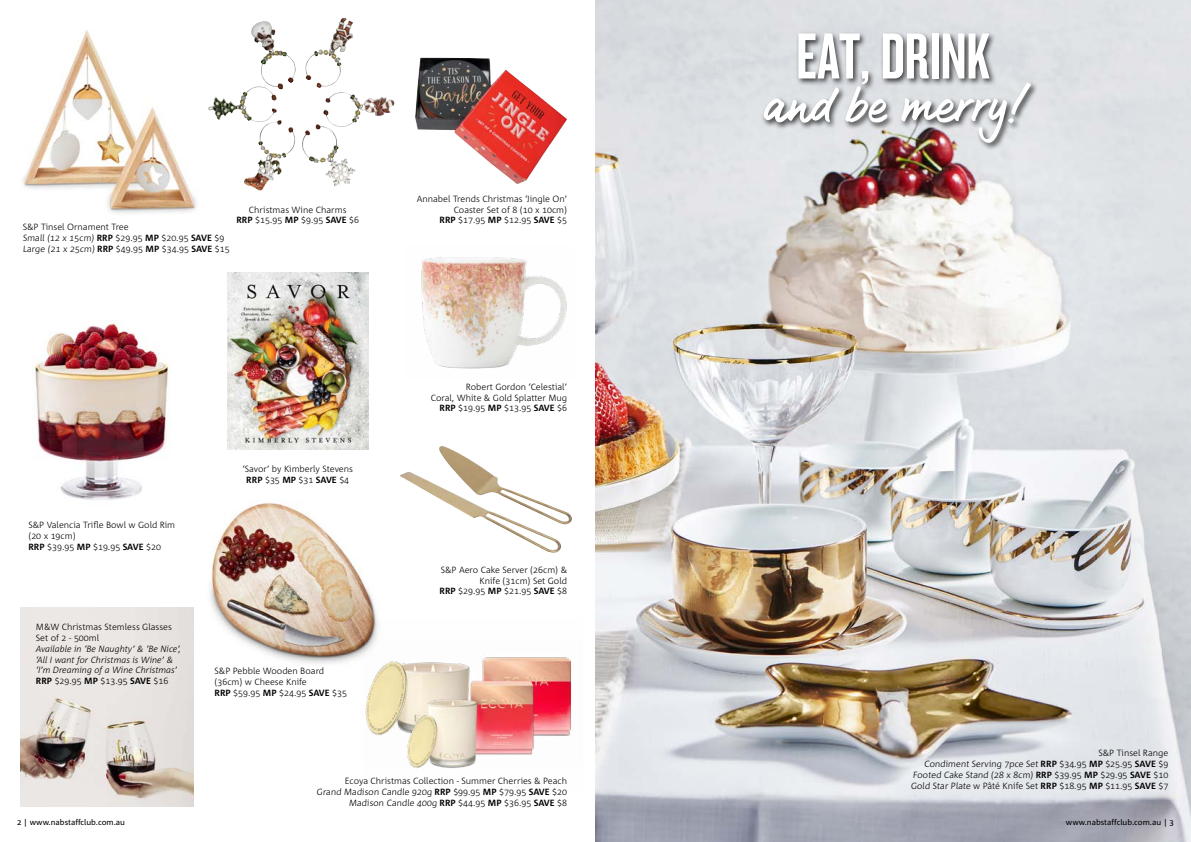
<style>
.page{position:relative;width:1191px;height:842px;background:#fff}
.page>*{position:absolute;margin:0;border:0;box-sizing:border-box;transform-origin:0 0}
.t1{font:60px "NAB Script";letter-spacing:-.005em;color:#fff}
.t2{font:60px "NAB Impact";color:#fff}
.t3{font:300 9px/10.8px "Corpid C1";color:#000;text-align:right}
.t4{font:italic 300 9px/10.8px "Corpid C1";color:#000}
.t5{font:8px "Corpid";color:#000}
.s1{font-weight:700}
.s2{font-weight:700;font-style:normal}
.s3{font-style:normal}
</style>
<div class="page">
<img style="left:400px;top:446px;width:172px;height:107px">
<img style="left:595px;top:0;width:596px;height:842px">
<img style="left:210px;top:502px;width:167px;height:162px">
<img style="left:21px;top:607px;width:173px;height:199px">
<img style="left:34px;top:322px;width:135px;height:178px">
<img style="left:23px;top:30px;width:174px;height:184px">
<img style="left:415px;top:58px;width:152px;height:126px">
<img style="left:421px;top:257px;width:146px;height:112px">
<img style="left:227px;top:273px;width:141px;height:176px">
<img style="left:360px;top:619px;width:18px;height:45px">
<img style="left:363px;top:638px;width:209px;height:130px">
<img style="left:305px;top:19px;width:49px;height:69px">
<div style="left:761px;top:31px;width:278px;height:120px;background:#000;opacity:.75"></div>
<svg style="left:1170px;top:820px;width:3px;height:6px"></svg>
<p class="t3" style="left:236px;top:204px;width:124px;text-align:center">Christmas Wine Charms<br><span class="s1">RRP</span> $15.95 <span class="s1">MP</span> $9.95 <span class="s1">SAVE</span> $6</p>
<p class="t3" style="left:23px;top:222px;width:209px;text-align:left">S&amp;P Tinsel Ornament Tree<br>Small (12 x 15cm) <span class="s1">RRP</span> $29.95 <span class="s1">MP</span> $20.95 <span class="s1">SAVE</span> $9<br>Large (21 x 25cm) <span class="s1">RRP</span> $49.95 <span class="s1">MP</span> $34.95 <span class="s1">SAVE</span> $15</p>
<p class="t3" style="left:28px;top:519px;width:148px;text-align:left">S&amp;P Valencia Trifle Bowl w Gold Rim (20 x 19cm)<br><span class="s1">RRP</span> $39.95 <span class="s1">MP</span> $19.95 <span class="s1">SAVE</span> $20</p>
<p class="t3" style="left:36px;top:621px;width:138px;text-align:left">M&amp;W Christmas Stemless Glasses<br>Set of 2 - 500ml</p>
<p class="t4" style="left:36px;top:643px;width:146px">Available in ‘Be Naughty’ &amp; ‘Be Nice’, ‘All I want for Christmas is Wine’ &amp; ‘I’m Dreaming of a Wine Christmas’ <span class="s2">RRP</span> <span class="s3">$29.95</span> <span class="s2">MP</span> <span class="s3">$13.95</span> <span class="s2">SAVE</span> <span class="s3">$16</span></p>
<p class="t3" style="left:242px;top:463px;width:112px;text-align:center">‘Savor’ by Kimberly Stevens<br><span class="s1">RRP</span> $35 <span class="s1">MP</span> $31 <span class="s1">SAVE</span> $4</p>
<p class="t3" style="left:214px;top:665px;width:134px;text-align:left">S&amp;P Pebble Wooden Board (36cm) w Cheese Knife<br><span class="s1">RRP</span> $59.95 <span class="s1">MP</span> $24.95 <span class="s1">SAVE</span> $35</p>
<p class="t3" style="left:417px;top:193px;width:152px">Annabel Trends Christmas ‘Jingle On’<br>Coaster Set of 8 (10 x 10cm)<br><span class="s1">RRP</span> $17.95 <span class="s1">MP</span> $12.95 <span class="s1">SAVE</span> $5</p>
<p class="t3" style="left:431px;top:381px;width:138px">Robert Gordon ‘Celestial’<br>Coral, White &amp; Gold Splatter Mug<br><span class="s1">RRP</span> $19.95 <span class="s1">MP</span> $13.95 <span class="s1">SAVE</span> $6</p>
<p class="t3" style="left:439px;top:564px;width:129px">S&amp;P Aero Cake Server (26cm) &amp;<br>Knife (31cm) Set Gold<br><span class="s1">RRP</span> $29.95 <span class="s1">MP</span> $21.95 <span class="s1">SAVE</span> $8</p>
<p class="t3" style="left:317px;top:775px;width:252px">Ecoya Christmas Collection - Summer Cherries &amp; Peach<br>Grand Madison Candle 920g <span class="s1">RRP</span> $99.95 <span class="s1">MP</span> $79.95 <span class="s1">SAVE</span> $20<br>Madison Candle 400g <span class="s1">RRP</span> $44.95 <span class="s1">MP</span> $36.95 <span class="s1">SAVE</span> $8</p>
<h1 class="t2" style="left:796px;top:30px;width:195px">EAT, DRINK</h1>
<h1 class="t1" style="left:763px;top:64px;width:262px">and be merry!</h1>
<p class="t3" style="left:910px;top:747px;width:259px">S&amp;P Tinsel Range<br>Condiment Serving 7pce Set <span class="s1">RRP</span> $34.95 <span class="s1">MP</span> $25.95 <span class="s1">SAVE</span> $9<br>Footed Cake Stand (28 x 8cm) <span class="s1">RRP</span> $39.95 <span class="s1">MP</span> $29.95 <span class="s1">SAVE</span> $10<br>Gold Star Plate w Pâté Knife Set <span class="s1">RRP</span> $18.95 <span class="s1">MP</span> $11.95 <span class="s1">SAVE</span> $7</p>
<p class="t5" style="left:24px;top:818px;width:103px">| www.nabstaffclub.com.au</p>
<p class="t5" style="left:1066px;top:818px;width:103px">www.nabstaffclub.com.au |</p>
</div>
